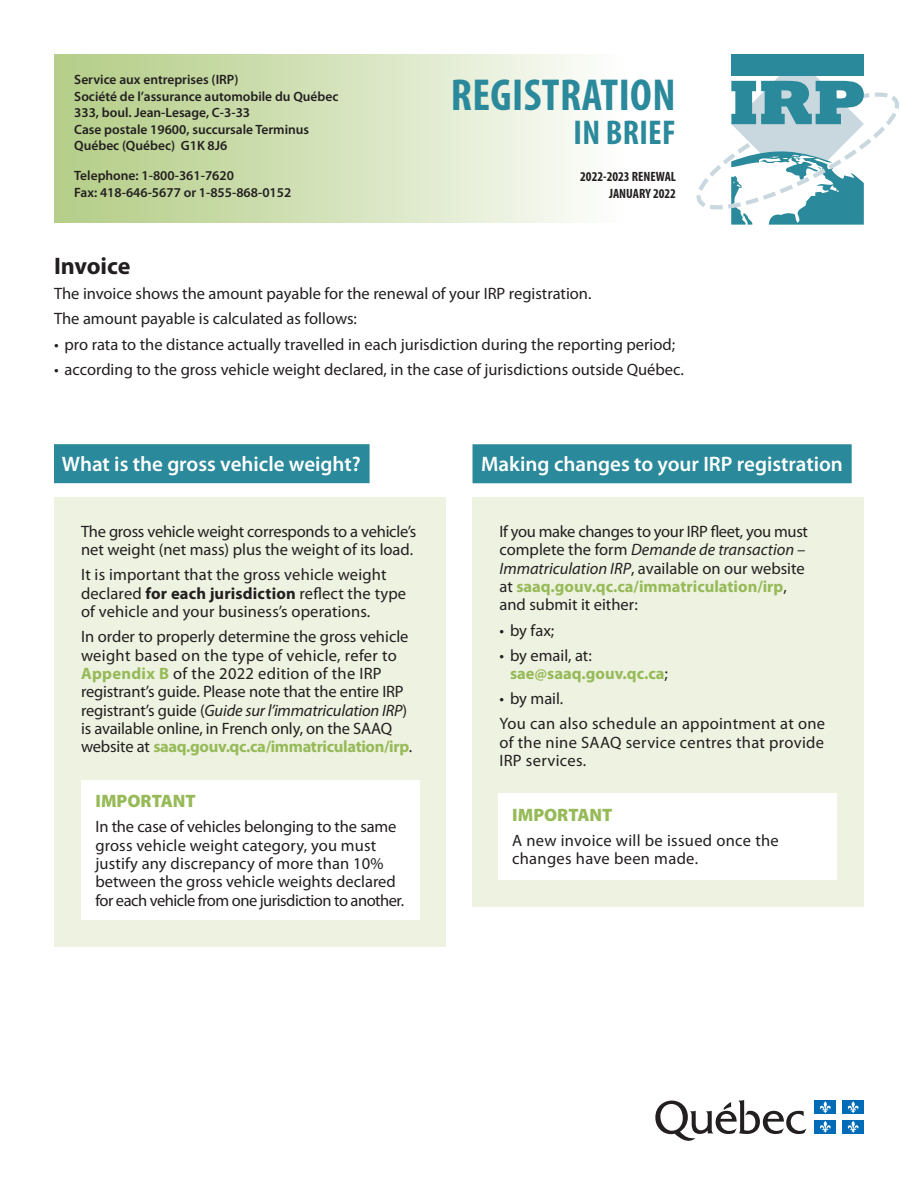
<style>
.page{position:relative;width:918px;height:1188px;background:#fff}
.page>*{position:absolute;margin:0;border:0;box-sizing:border-box;transform-origin:0 0}
.t1{font:700 condensed 45px "Myriad Pro";letter-spacing:.01em;color:#2a899a}
.t2{font:700 condensed 34.5px "Myriad Pro";letter-spacing:.01em;color:#2a899a}
.t3{font:700 24px "Myriad Pro";letter-spacing:-.005em;color:#231f20}
.t4{font:600 21px "Myriad Pro";color:#fff}
.t5{font:900 18px "Myriad Pro";color:#97ba58}
.t6{font:16.5px/18.3px "Myriad Pro";color:#231f20}
.t7{font:16.5px/18.3px "Myriad Pro";letter-spacing:.02em;color:#231f20}
.t8{font:700 16.5px/18.3px "Myriad Pro";color:#97ba58}
.t9{font:600 13.5px "Myriad Pro";color:#231f20}
.t10{font:700 condensed 13.5px "Myriad Pro";color:#231f20}
.s1{font-weight:700}
.s2{font-weight:700;color:#97ba58}
.s3{font-style:italic}
.s4{font-weight:400;color:#231f20}
</style>
<div class="page">
<div style="left:54px;top:54px;width:676px;height:168px;background:linear-gradient(to right,#b3cc85,#fff)"></div>
<div style="left:731px;top:54px;width:133px;height:21px;background:#2a899a"></div>
<svg style="left:697px;top:58px;width:202px;height:167px"></svg>
<div style="left:54px;top:444px;width:316px;height:39px;background:#2a899a"></div>
<div style="left:54px;top:497px;width:392px;height:450px;background:#edf2e1"></div>
<div style="left:472px;top:444px;width:380px;height:39px;background:#2a899a"></div>
<div style="left:472px;top:498px;width:392px;height:409px;background:#edf2e1"></div>
<svg style="left:655px;top:1100px;width:152px;height:41px"></svg>
<div style="left:814px;top:1101px;width:22px;height:13px;background:#006cb7"></div>
<svg style="left:820px;top:1101px;width:11px;height:12px"></svg>
<div style="left:842px;top:1101px;width:22px;height:13px;background:#006cb7"></div>
<svg style="left:847px;top:1101px;width:12px;height:12px"></svg>
<div style="left:814px;top:1120px;width:22px;height:13px;background:#006cb7"></div>
<svg style="left:820px;top:1121px;width:11px;height:12px"></svg>
<div style="left:842px;top:1120px;width:22px;height:13px;background:#006cb7"></div>
<svg style="left:847px;top:1121px;width:12px;height:12px"></svg>
<div style="left:499px;top:794px;width:338px;height:86px;background:#fff"></div>
<div style="left:82px;top:780px;width:338px;height:139px;background:#fff"></div>
<p class="t9" style="left:74px;top:72px;width:166px">Service aux entreprises (IRP)</p>
<p class="t9" style="left:74px;top:89px;width:266px">Société de l’assurance automobile du Québec</p>
<p class="t9" style="left:74px;top:105px;width:177px">333, boul. Jean-Lesage, C-3-33</p>
<p class="t9" style="left:74px;top:122px;width:236px">Case postale 19600, succursale Terminus</p>
<p class="t9" style="left:74px;top:138px;width:155px">Québec (Québec) G1K 8J6</p>
<p class="t9" style="left:74px;top:168px;width:161px">Telephone: 1-800-361-7620</p>
<p class="t9" style="left:74px;top:185px;width:219px">Fax: 418-646-5677 or 1-855-868-0152</p>
<h1 class="t1" style="left:451px;top:70px;width:226px">REGISTRATION</h1>
<h1 class="t2" style="left:574px;top:114px;width:104px">IN BRIEF</h1>
<p class="t10" style="left:580px;top:169px;width:97px">2022-2023 RENEWAL</p>
<p class="t10" style="left:609px;top:186px;width:68px">JANUARY 2022</p>
<h2 class="t3" style="left:54px;top:253px;width:78px">Invoice</h2>
<p class="t6" style="left:54px;top:285px;width:539px">The invoice shows the amount payable for the renewal of your IRP registration.</p>
<p class="t6" style="left:54px;top:310px;width:305px">The amount payable is calculated as follows:</p>
<p class="t6" style="left:54px;top:335px;width:623px">• pro rata to the distance actually travelled in each jurisdiction during the reporting period;</p>
<p class="t6" style="left:54px;top:360px;width:631px">• according to the gross vehicle weight declared, in the case of jurisdictions outside Québec.</p>
<h2 class="t4" style="left:62px;top:453px;width:300px">What is the gross vehicle weight?</h2>
<p class="t6" style="left:81px;top:522px;width:337px">The gross vehicle weight corresponds to a vehicle’s net weight (net mass) plus the weight of its load.</p>
<p class="t6" style="left:81px;top:566px;width:327px">It is important that the gross vehicle weight declared <span class="s1">for each jurisdiction</span> reflect the type of vehicle and your business’s operations.</p>
<p class="t6" style="left:81px;top:628px;width:333px">In order to properly determine the gross vehicle weight based on the type of vehicle, refer to <span class="s2">Appendix B</span> of the 2022 edition of the IRP registrant’s guide. Please note that the entire IRP registrant’s guide (<span class="s3">Guide sur l’immatriculation IRP</span>) is available online, in French only, on the SAAQ website at <span class="s2">saaq.gouv.qc.ca/immatriculation/irp</span>.</p>
<h4 class="t5" style="left:96px;top:791px;width:102px">IMPORTANT</h4>
<p class="t6" style="left:95px;top:818px;width:310px">In the case of vehicles belonging to the same gross vehicle weight category, you must justify any discrepancy of more than 10% between the gross vehicle weights declared for each vehicle from one jurisdiction to another.</p>
<h2 class="t4" style="left:481px;top:453px;width:363px">Making changes to your IRP registration</h2>
<p class="t6" style="left:500px;top:523px;width:310px">If you make changes to your IRP fleet, you must complete the form <span class="s3">Demande de transaction – Immatriculation IRP</span>, available on our website at <span class="s2">saaq.gouv.qc.ca/immatriculation/irp</span>, and submit it either:</p>
<p class="t6" style="left:500px;top:621px;width:56px">• by fax;</p>
<p class="t8" style="left:510px;top:646px;width:159px;text-indent:-10px"><span class="s4">• by email, at: </span>sae@saaq.gouv.qc.ca<span class="s4">;</span></p>
<p class="t6" style="left:500px;top:690px;width:65px">• by mail.</p>
<p class="t6" style="left:500px;top:715px;width:327px;text-align:justify">You can also schedule an appointment at one of the nine SAAQ service centres that provide IRP services.</p>
<h4 class="t5" style="left:512px;top:804px;width:102px">IMPORTANT</h4>
<p class="t7" style="left:512px;top:831px;width:268px">A new invoice will be issued once the changes have been made.</p>
</div>
